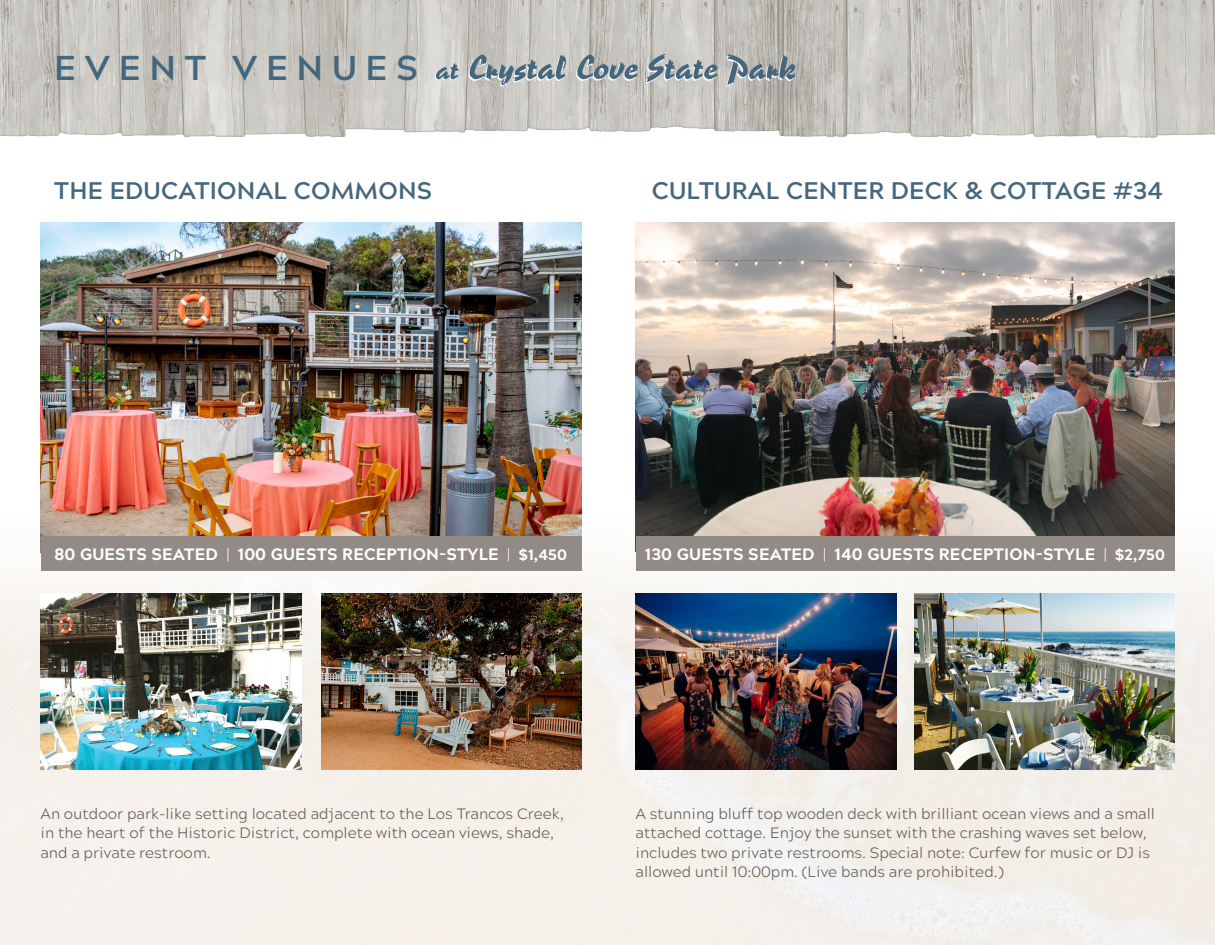
<style>
.page{position:relative;width:1215px;height:945px;background:#fff}
.page>*{position:absolute;margin:0;border:0;box-sizing:border-box;transform-origin:0 0}
.t1{font:700 34.5px "Acherus Grotesque";letter-spacing:.25em;color:#45677d}
.t2{font:700 24px "Acherus Grotesque";letter-spacing:.01em;color:#45677d}
.t3{font:800 16.5px "Acherus Grotesque";letter-spacing:.01em;color:#fff}
.t4{font:300 15px/19.5px "Acherus Grotesque";color:#615952}
.s1{font-weight:300;font-size:15px}
.s2{font-size:15px}
</style>
<div class="page">
<img style="left:0;top:356px;width:1215px;height:589px">
<img style="left:0;top:0;width:1215px;height:137px">
<img style="left:40px;top:223px;width:542px;height:329px">
<img style="left:636px;top:223px;width:538px;height:313px">
<div style="left:41px;top:536px;width:541px;height:35px;background:#928b85"></div>
<div style="left:636px;top:536px;width:538px;height:35px;background:#928b85"></div>
<img style="left:40px;top:594px;width:262px;height:176px">
<img style="left:321px;top:594px;width:261px;height:176px">
<img style="left:636px;top:594px;width:260px;height:176px">
<img style="left:914px;top:594px;width:260px;height:176px">
<svg style="left:435px;top:63px;width:23px;height:17px"></svg>
<svg style="left:468px;top:55px;width:98px;height:32px;background:#a4adb0"></svg>
<svg style="left:576px;top:55px;width:62px;height:26px;background:#9ba6aa"></svg>
<svg style="left:646px;top:54px;width:72px;height:30px;background:#a3acb0"></svg>
<svg style="left:726px;top:54px;width:70px;height:33px;background:#99a2a5"></svg>
<h1 class="t1" style="left:54px;top:39px;width:365px">EVENT VENUES</h1>
<h2 class="t2" style="left:54px;top:170px;width:380px">THE EDUCATIONAL COMMONS</h2>
<h2 class="t2" style="left:652px;top:170px;width:513px">CULTURAL CENTER DECK &amp; COTTAGE #34</h2>
<p class="t3" style="left:54px;top:540px;width:514px">80 GUESTS SEATED <span class="s1">|</span> 100 GUESTS RECEPTION-STYLE <span class="s1">|</span> <span class="s2">$1,450</span></p>
<p class="t3" style="left:645px;top:540px;width:522px">130 GUESTS SEATED <span class="s1">|</span> 140 GUESTS RECEPTION-STYLE <span class="s1">|</span> <span class="s2">$2,750</span></p>
<p class="t4" style="left:40px;top:803px;width:525px">An outdoor park-like setting located adjacent to the Los Trancos Creek, in the heart of the Historic District, complete with ocean views, shade, and a private restroom.</p>
<p class="t4" style="left:636px;top:803px;width:521px">A stunning bluff top wooden deck with brilliant ocean views and a small attached cottage. Enjoy the sunset with the crashing waves set below, includes two private restrooms. Special note: Curfew for music or DJ is allowed until 10:00pm. (Live bands are prohibited.)</p>
</div>
